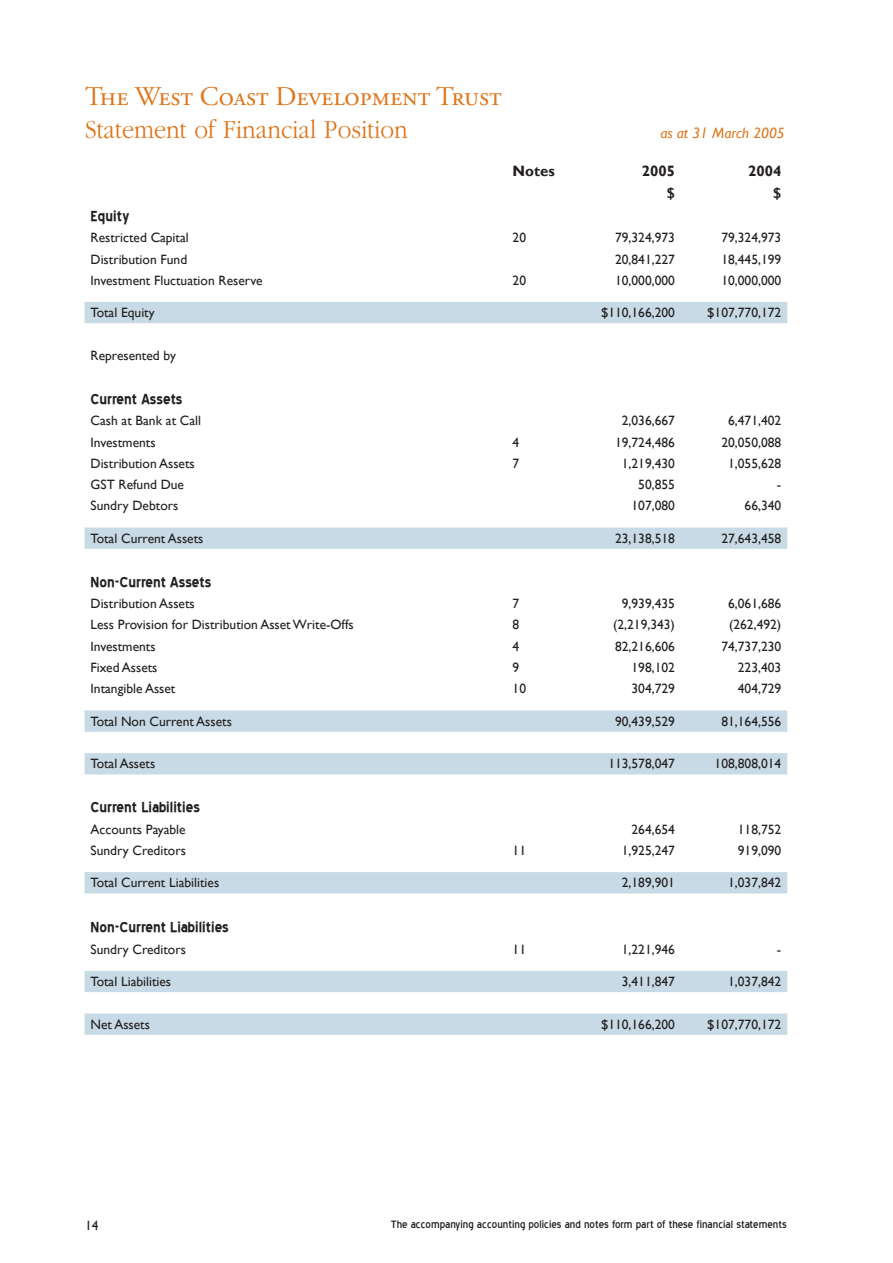
<style>
.page{position:relative;width:893px;height:1263px;background:#fff}
.page>*{position:absolute;margin:0;border:0;box-sizing:border-box;transform-origin:0 0}
.t1{font:27px "Adobe Garamond Pro";color:#de761b}
.t2{font:300 27px "Garamond";color:#de761b;scale:.9 1}
.t3{font:700 18px "Blue Highway";color:#231f20}
.t4{font:italic 15px "Gill Sans";color:#de761b}
.t5{font:700 15px "Gill Sans";color:#231f20}
.t6{font:13.5px "Gill Sans";color:#231f20}
.t7{font:13.5px "Blue Highway";color:#231f20}
</style>
<div class="page">
<svg style="left:85px;top:302px;width:702px;height:733px"></svg>
<h1 class="t1" style="left:85px;top:81px;width:418px">THE WEST COAST DEVELOPMENT TRUST</h1>
<h1 class="t2" style="left:85px;top:115px;width:360px">Statement of Financial Position</h1>
<p class="t4" style="left:660px;top:124px;width:126px">as at 31 March 2005</p>
<p class="t5" style="left:513px;top:162px;width:44px">Notes</p>
<p class="t5" style="left:642px;top:162px;width:35px">2005</p>
<p class="t5" style="left:748px;top:162px;width:35px">2004</p>
<p class="t5" style="left:667px;top:184px;width:10px">$</p>
<p class="t5" style="left:773px;top:184px;width:10px">$</p>
<h2 class="t3" style="left:91px;top:208px;width:40px">Equity</h2>
<p class="t6" style="left:91px;top:230px;width:100px">Restricted Capital</p>
<p class="t6" style="left:513px;top:230px;width:15px">20</p>
<p class="t6" style="left:615px;top:230px;width:61px">79,324,973</p>
<p class="t6" style="left:721px;top:230px;width:61px">79,324,973</p>
<p class="t6" style="left:91px;top:251px;width:98px">Distribution Fund</p>
<p class="t6" style="left:615px;top:251px;width:61px">20,841,227</p>
<p class="t6" style="left:721px;top:251px;width:61px">18,445,199</p>
<p class="t6" style="left:91px;top:272px;width:174px">Investment Fluctuation Reserve</p>
<p class="t6" style="left:513px;top:272px;width:15px">20</p>
<p class="t6" style="left:615px;top:272px;width:61px">10,000,000</p>
<p class="t6" style="left:721px;top:272px;width:61px">10,000,000</p>
<p class="t6" style="left:91px;top:305px;width:66px">Total Equity</p>
<p class="t6" style="left:601px;top:305px;width:75px">$110,166,200</p>
<p class="t6" style="left:707px;top:305px;width:75px">$107,770,172</p>
<p class="t6" style="left:91px;top:347px;width:87px">Represented by</p>
<h2 class="t3" style="left:91px;top:391px;width:94px">Current Assets</h2>
<p class="t6" style="left:91px;top:413px;width:112px">Cash at Bank at Call</p>
<p class="t6" style="left:622px;top:413px;width:55px">2,036,667</p>
<p class="t6" style="left:728px;top:413px;width:55px">6,471,402</p>
<p class="t6" style="left:91px;top:434px;width:67px">Investments</p>
<p class="t6" style="left:513px;top:434px;width:8px">4</p>
<p class="t6" style="left:615px;top:434px;width:61px">19,724,486</p>
<p class="t6" style="left:721px;top:434px;width:61px">20,050,088</p>
<p class="t6" style="left:91px;top:455px;width:106px">Distribution Assets</p>
<p class="t6" style="left:513px;top:455px;width:8px">7</p>
<p class="t6" style="left:622px;top:455px;width:55px">1,219,430</p>
<p class="t6" style="left:728px;top:455px;width:55px">1,055,628</p>
<p class="t6" style="left:91px;top:477px;width:95px">GST Refund Due</p>
<p class="t6" style="left:638px;top:477px;width:38px">50,855</p>
<p class="t6" style="left:777px;top:477px;width:6px">-</p>
<p class="t6" style="left:91px;top:498px;width:89px">Sundry Debtors</p>
<p class="t6" style="left:631px;top:498px;width:45px">107,080</p>
<p class="t6" style="left:745px;top:498px;width:38px">66,340</p>
<p class="t6" style="left:91px;top:530px;width:114px">Total Current Assets</p>
<p class="t6" style="left:615px;top:530px;width:61px">23,138,518</p>
<p class="t6" style="left:721px;top:530px;width:61px">27,643,458</p>
<h2 class="t3" style="left:91px;top:574px;width:122px">Non-Current Assets</h2>
<p class="t6" style="left:91px;top:596px;width:106px">Distribution Assets</p>
<p class="t6" style="left:513px;top:596px;width:8px">7</p>
<p class="t6" style="left:622px;top:596px;width:55px">9,939,435</p>
<p class="t6" style="left:728px;top:596px;width:55px">6,061,686</p>
<p class="t6" style="left:91px;top:617px;width:264px">Less Provision for Distribution Asset Write-Offs</p>
<p class="t6" style="left:513px;top:617px;width:8px">8</p>
<p class="t6" style="left:613px;top:617px;width:63px">(2,219,343)</p>
<p class="t6" style="left:729px;top:617px;width:54px">(262,492)</p>
<p class="t6" style="left:91px;top:638px;width:67px">Investments</p>
<p class="t6" style="left:513px;top:638px;width:8px">4</p>
<p class="t6" style="left:615px;top:638px;width:61px">82,216,606</p>
<p class="t6" style="left:721px;top:638px;width:61px">74,737,230</p>
<p class="t6" style="left:91px;top:660px;width:68px">Fixed Assets</p>
<p class="t6" style="left:513px;top:660px;width:8px">9</p>
<p class="t6" style="left:631px;top:660px;width:45px">198,102</p>
<p class="t6" style="left:738px;top:660px;width:45px">223,403</p>
<p class="t6" style="left:91px;top:681px;width:86px">Intangible Asset</p>
<p class="t6" style="left:513px;top:681px;width:15px">10</p>
<p class="t6" style="left:631px;top:681px;width:45px">304,729</p>
<p class="t6" style="left:738px;top:681px;width:45px">404,729</p>
<p class="t6" style="left:91px;top:713px;width:143px">Total Non Current Assets</p>
<p class="t6" style="left:615px;top:713px;width:61px">90,439,529</p>
<p class="t6" style="left:721px;top:713px;width:61px">81,164,556</p>
<p class="t6" style="left:91px;top:756px;width:66px">Total Assets</p>
<p class="t6" style="left:608px;top:756px;width:68px">113,578,047</p>
<p class="t6" style="left:715px;top:756px;width:68px">108,808,014</p>
<h2 class="t3" style="left:91px;top:799px;width:111px">Current Liabilities</h2>
<p class="t6" style="left:91px;top:821px;width:97px">Accounts Payable</p>
<p class="t6" style="left:631px;top:821px;width:45px">264,654</p>
<p class="t6" style="left:738px;top:821px;width:45px">118,752</p>
<p class="t6" style="left:91px;top:843px;width:97px">Sundry Creditors</p>
<p class="t6" style="left:513px;top:843px;width:15px">11</p>
<p class="t6" style="left:622px;top:843px;width:55px">1,925,247</p>
<p class="t6" style="left:738px;top:843px;width:45px">919,090</p>
<p class="t6" style="left:91px;top:875px;width:130px">Total Current Liabilities</p>
<p class="t6" style="left:622px;top:875px;width:55px">2,189,901</p>
<p class="t6" style="left:728px;top:875px;width:55px">1,037,842</p>
<h2 class="t3" style="left:91px;top:919px;width:140px">Non-Current Liabilities</h2>
<p class="t6" style="left:91px;top:941px;width:97px">Sundry Creditors</p>
<p class="t6" style="left:513px;top:941px;width:15px">11</p>
<p class="t6" style="left:622px;top:941px;width:55px">1,221,946</p>
<p class="t6" style="left:777px;top:941px;width:6px">-</p>
<p class="t6" style="left:91px;top:974px;width:82px">Total Liabilities</p>
<p class="t6" style="left:622px;top:974px;width:55px">3,411,847</p>
<p class="t6" style="left:728px;top:974px;width:55px">1,037,842</p>
<p class="t6" style="left:91px;top:1016px;width:61px">Net Assets</p>
<p class="t6" style="left:601px;top:1016px;width:75px">$110,166,200</p>
<p class="t6" style="left:707px;top:1016px;width:75px">$107,770,172</p>
<p class="t6" style="left:85px;top:1217px;width:15px">14</p>
<p class="t7" style="left:391px;top:1219px;width:397px">The accompanying accounting policies and notes form part of these financial statements</p>
</div>
